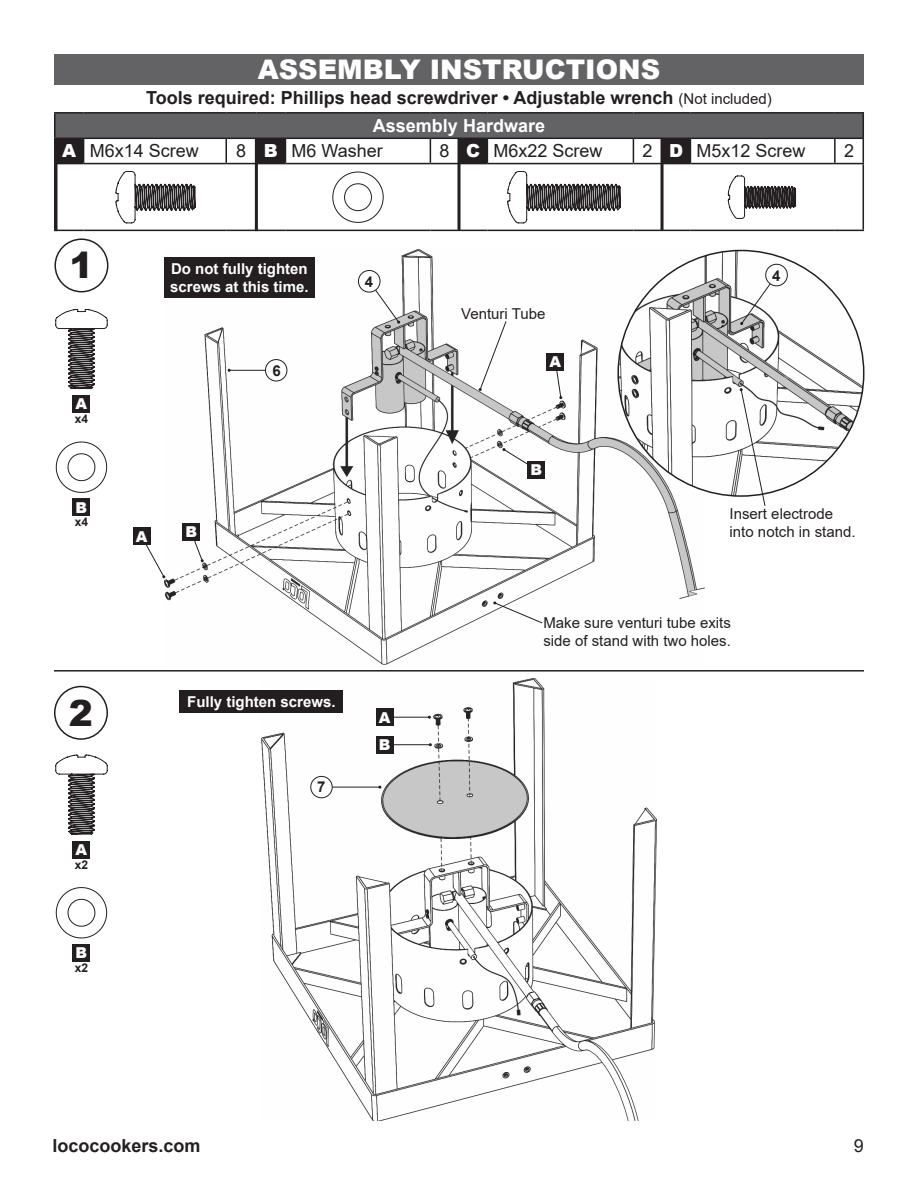
<style>
.page{position:relative;width:918px;height:1188px;background:#fff}
.page>*{position:absolute;margin:0;border:0;box-sizing:border-box;transform-origin:0 0}
.t1{font:900 36px "Arial";color:#231f20}
.t2{font:900 27px "Arial";color:#fff}
.t3{font:700 18px "Arial";color:#231f20}
.t4{font:18px "Arial";color:#231f20}
.t5{font:700 18px "Arial";color:#fff}
.t6{font:900 18px "Arial";color:#fff}
.t7{font:15px/18px "Arial";color:#231f20}
.t8{font:700 15px/18px "Arial";color:#fff}
.t9{font:900 15px "Arial";color:#fff}
.t10{font:700 15px "Arial";color:#231f20}
.t11{font:700 12px "Arial";color:#231f20}
.s1{font-weight:400;font-size:15px}
</style>
<div class="page">
<img style="left:261px;top:678px;width:396px;height:442px">
<img style="left:164px;top:250px;width:540px;height:415px">
<div style="left:55px;top:113px;width:808px;height:25px;background:#636366"></div>
<hr style="left:54px;top:112px;width:30px;height:2px;background:#231f20">
<hr style="left:54px;top:114px;width:2px;height:24px;background:#231f20">
<hr style="left:84px;top:112px;width:142px;height:2px;background:#231f20">
<hr style="left:226px;top:112px;width:30px;height:2px;background:#231f20">
<hr style="left:256px;top:112px;width:29px;height:2px;background:#231f20">
<hr style="left:285px;top:112px;width:145px;height:2px;background:#231f20">
<hr style="left:430px;top:112px;width:29px;height:2px;background:#231f20">
<hr style="left:459px;top:112px;width:28px;height:2px;background:#231f20">
<hr style="left:487px;top:112px;width:146px;height:2px;background:#231f20">
<hr style="left:633px;top:112px;width:29px;height:2px;background:#231f20">
<hr style="left:662px;top:112px;width:28px;height:2px;background:#231f20">
<hr style="left:690px;top:112px;width:145px;height:2px;background:#231f20">
<hr style="left:835px;top:112px;width:29px;height:2px;background:#231f20">
<hr style="left:690px;top:138px;width:145px;height:1px;background:#231f20">
<hr style="left:834px;top:139px;width:2px;height:24px;background:#231f20">
<svg style="left:57px;top:138px;width:634px;height:26px"></svg>
<hr style="left:690px;top:163px;width:145px;height:1px;background:#231f20">
<svg style="left:835px;top:114px;width:29px;height:50px"></svg>
<hr style="left:863px;top:164px;width:1px;height:66px;background:#231f20">
<hr style="left:54px;top:230px;width:30px;height:1px;background:#231f20">
<hr style="left:84px;top:230px;width:142px;height:1px;background:#231f20">
<hr style="left:226px;top:230px;width:30px;height:1px;background:#231f20">
<svg style="left:258px;top:230px;width:27px;height:1px"></svg>
<hr style="left:285px;top:230px;width:145px;height:1px;background:#231f20">
<svg style="left:430px;top:230px;width:57px;height:1px"></svg>
<hr style="left:487px;top:230px;width:146px;height:1px;background:#231f20">
<svg style="left:633px;top:230px;width:57px;height:1px"></svg>
<hr style="left:690px;top:230px;width:145px;height:1px;background:#231f20">
<svg style="left:835px;top:230px;width:29px;height:1px"></svg>
<svg style="left:728px;top:175px;width:68px;height:44px"></svg>
<svg style="left:115px;top:171px;width:81px;height:52px"></svg>
<svg style="left:332px;top:171px;width:52px;height:52px"></svg>
<div style="left:54px;top:238px;width:54px;height:54px;border:2px solid #231f20;border-radius:50%"></div>
<div style="left:54px;top:686px;width:54px;height:54px;border:2px solid #231f20;border-radius:50%"></div>
<hr style="left:54px;top:670px;width:810px;height:2px;background:#231f20">
<svg style="left:368px;top:280px;width:32px;height:44px"></svg>
<div style="left:54px;top:54px;width:810px;height:31px;background:#636366"></div>
<div style="left:73px;top:395px;width:17px;height:18px;background:#231f20"></div>
<svg style="left:55px;top:309px;width:53px;height:80px"></svg>
<svg style="left:56px;top:441px;width:51px;height:52px"></svg>
<div style="left:73px;top:499px;width:17px;height:17px;background:#231f20"></div>
<div style="left:358px;top:271px;width:22px;height:21px;background:#fff;border-radius:50%"></div>
<div style="left:358px;top:270px;width:22px;height:22px;border:1px solid #231f20;border-radius:50%"></div>
<hr style="left:229px;top:370px;width:47px;height:1px;background:#231f20">
<div style="left:266px;top:360px;width:21px;height:21px;background:#fff;border-radius:50%"></div>
<div style="left:265px;top:359px;width:22px;height:22px;border:1px solid #231f20;border-radius:50%"></div>
<svg style="left:555px;top:371px;width:7px;height:28px"></svg>
<div style="left:547px;top:353px;width:17px;height:18px;background:#231f20"></div>
<svg style="left:502px;top:448px;width:35px;height:23px"></svg>
<div style="left:528px;top:461px;width:17px;height:17px;background:#231f20"></div>
<svg style="left:190px;top:531px;width:14px;height:31px"></svg>
<svg style="left:146px;top:535px;width:19px;height:43px"></svg>
<div style="left:183px;top:523px;width:17px;height:18px;background:#231f20"></div>
<div style="left:133px;top:527px;width:17px;height:18px;background:#231f20"></div>
<svg style="left:479px;top:320px;width:28px;height:71px"></svg>
<svg style="left:493px;top:601px;width:50px;height:23px"></svg>
<div style="left:164px;top:257px;width:151px;height:41px;background:#231f20"></div>
<div style="left:73px;top:841px;width:17px;height:17px;background:#231f20"></div>
<svg style="left:55px;top:754px;width:53px;height:81px"></svg>
<svg style="left:56px;top:887px;width:51px;height:52px"></svg>
<div style="left:73px;top:944px;width:17px;height:18px;background:#231f20"></div>
<hr style="left:385px;top:717px;width:44px;height:1px;background:#231f20">
<div style="left:376px;top:708px;width:17px;height:18px;background:#231f20"></div>
<hr style="left:385px;top:744px;width:45px;height:1px;background:#231f20">
<div style="left:376px;top:736px;width:17px;height:17px;background:#231f20"></div>
<hr style="left:321px;top:787px;width:59px;height:1px;background:#231f20">
<div style="left:311px;top:776px;width:21px;height:22px;background:#fff;border-radius:50%"></div>
<div style="left:310px;top:776px;width:23px;height:22px;border:1px solid #231f20;border-radius:50%"></div>
<div style="left:180px;top:690px;width:163px;height:23px;background:#231f20"></div>
<hr style="left:255px;top:138px;width:3px;height:93px;background:#231f20">
<img style="left:618px;top:250px;width:246px;height:246px;border-radius:123px">
<svg style="left:740px;top:388px;width:26px;height:118px"></svg>
<svg style="left:740px;top:274px;width:38px;height:51px"></svg>
<div style="left:766px;top:264px;width:21px;height:22px;background:#fff;border-radius:50%"></div>
<div style="left:765px;top:264px;width:23px;height:22px;border:1px solid #231f20;border-radius:50%"></div>
<hr style="left:458px;top:138px;width:2px;height:93px;background:#231f20">
<hr style="left:661px;top:138px;width:3px;height:93px;background:#231f20">
<hr style="left:54px;top:138px;width:3px;height:93px;background:#231f20">
<svg style="left:507px;top:171px;width:114px;height:53px"></svg>
<p class="t2" style="left:258px;top:50px;width:404px">ASSEMBLY INSTRUCTIONS</p>
<p class="t3" style="left:146px;top:85px;width:627px">Tools required: Phillips head screwdriver • Adjustable wrench <span class="s1">(Not included)</span></p>
<p class="t5" style="left:373px;top:113px;width:174px">Assembly Hardware</p>
<p class="t6" style="left:62px;top:138px;width:16px">A</p>
<p class="t4" style="left:90px;top:139px;width:111px">M6x14 Screw</p>
<p class="t4" style="left:236px;top:139px;width:12px">8</p>
<p class="t6" style="left:264px;top:138px;width:16px">B</p>
<p class="t4" style="left:292px;top:139px;width:93px">M6 Washer</p>
<p class="t4" style="left:440px;top:139px;width:12px">8</p>
<p class="t6" style="left:466px;top:138px;width:16px">C</p>
<p class="t4" style="left:493px;top:139px;width:111px">M6x22 Screw</p>
<p class="t4" style="left:643px;top:139px;width:12px">2</p>
<p class="t6" style="left:669px;top:138px;width:16px">D</p>
<p class="t4" style="left:697px;top:139px;width:111px">M5x12 Screw</p>
<p class="t4" style="left:844px;top:139px;width:12px">2</p>
<p class="t1" style="left:69px;top:239px;width:26px">1</p>
<p class="t9" style="left:76px;top:393px;width:13px">A</p>
<p class="t11" style="left:75px;top:410px;width:15px">x4</p>
<p class="t9" style="left:76px;top:497px;width:13px">B</p>
<p class="t11" style="left:75px;top:514px;width:15px">x4</p>
<p class="t8" style="left:170px;top:260px;width:140px">Do not fully tighten screws at this time.</p>
<p class="t9" style="left:136px;top:525px;width:13px">A</p>
<p class="t9" style="left:185px;top:521px;width:13px">B</p>
<p class="t10" style="left:272px;top:360px;width:10px">6</p>
<p class="t10" style="left:365px;top:271px;width:10px">4</p>
<p class="t1" style="left:69px;top:687px;width:26px">2</p>
<p class="t9" style="left:76px;top:839px;width:13px">A</p>
<p class="t11" style="left:75px;top:856px;width:15px">x2</p>
<p class="t9" style="left:76px;top:942px;width:13px">B</p>
<p class="t11" style="left:75px;top:959px;width:15px">x2</p>
<p class="t8" style="left:187px;top:693px;width:150px">Fully tighten screws.</p>
<p class="t10" style="left:317px;top:777px;width:10px">7</p>
<p class="t9" style="left:379px;top:706px;width:13px">A</p>
<p class="t9" style="left:379px;top:734px;width:13px">B</p>
<p class="t7" style="left:461px;top:305px;width:86px">Venturi Tube</p>
<p class="t9" style="left:550px;top:351px;width:13px">A</p>
<p class="t9" style="left:531px;top:459px;width:13px">B</p>
<p class="t10" style="left:772px;top:265px;width:10px">4</p>
<p class="t7" style="left:730px;top:505px;width:105px">Insert electrode</p>
<p class="t7" style="left:730px;top:523px;width:127px">into notch in stand.</p>
<p class="t7" style="left:543px;top:614px;width:189px">Make sure venturi tube exits side of stand with two holes.</p>
<p class="t3" style="left:52px;top:1133px;width:150px">lococookers.com</p>
<p class="t4" style="left:854px;top:1134px;width:12px">9</p>
</div>
